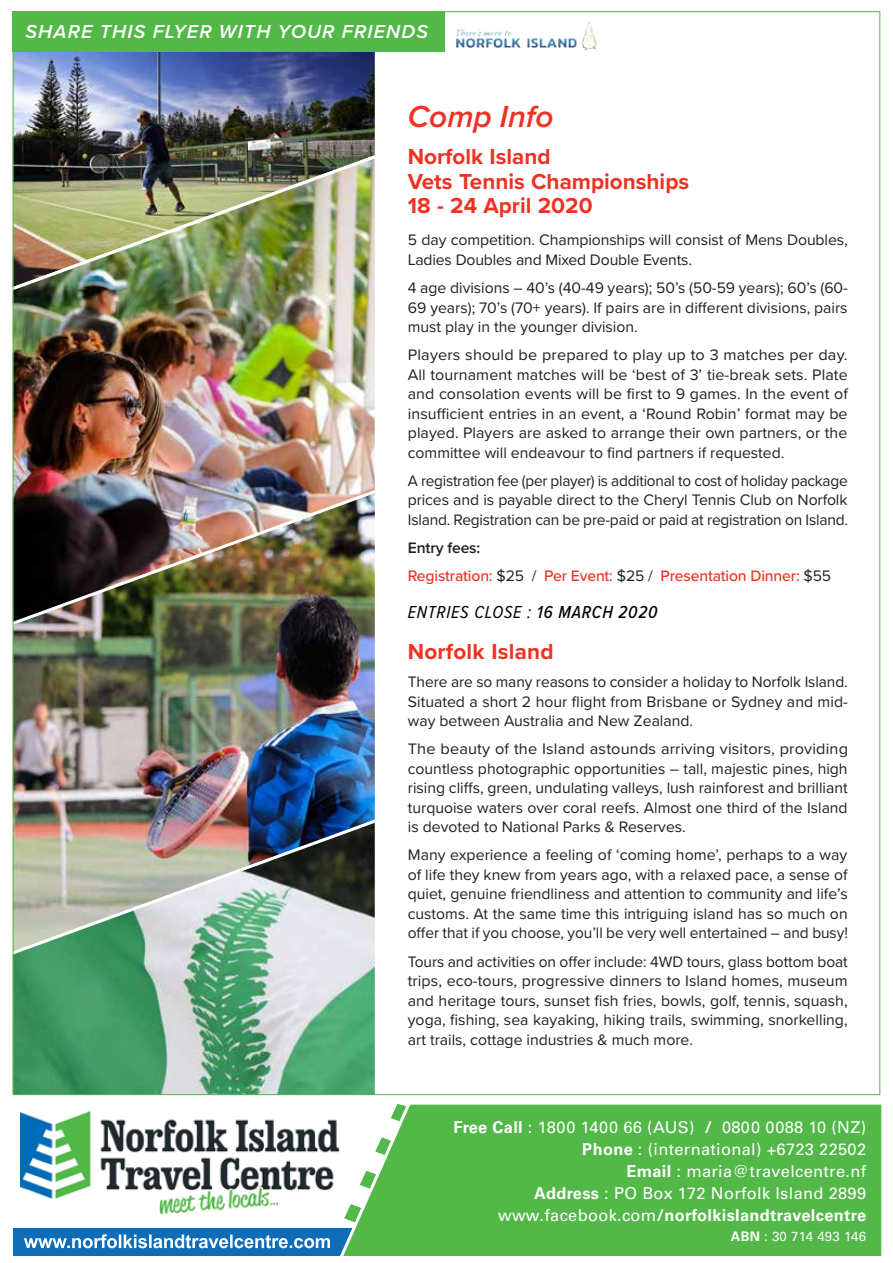
<style>
.page{position:relative;width:893px;height:1263px;background:#fff}
.page>*{position:absolute;margin:0;border:0;box-sizing:border-box;transform-origin:0 0}
.t1{font:italic 600 31.5px "Proxima Nova";color:#ee3224}
.t2{font:700 22.5px/24.5px "Proxima Nova";color:#ee3224}
.t3{font:italic 600 19.5px "Proxima Nova";letter-spacing:.06em;color:#fff}
.t4{font:italic 18px "Proxima Nova Cond";letter-spacing:.04em;color:#000}
.t5{font:16.35px/21.9px "Univers LT Std";letter-spacing:.02em;color:#fff;text-align:right}
.t6{font:15.75px/19.5px "Proxima Nova";color:#231f20;text-align:justify}
.t7{font:500 15.75px/28.2px "Proxima Nova";letter-spacing:-.01em;color:#ee3224}
.t8{font:13.2px "Univers LT Std";letter-spacing:.02em;color:#fff}
.s1{font-weight:600;color:#231f20}
.s2{font-weight:400;color:#231f20}
.s3{font-weight:500}
.s4{font-weight:700}
</style>
<div class="page">
<div style="left:13px;top:1228px;width:398px;height:28px;background:#0f6cb6"></div>
<img style="left:20px;top:1112px;width:316px;height:103px">
<svg style="left:24px;top:1234px;width:306px;height:14px"></svg>
<svg style="left:336px;top:1104px;width:546px;height:152px;background:#5dbc54"></svg>
<img style="left:15px;top:644px;width:360px;height:136px">
<img style="left:15px;top:780px;width:360px;height:313px">
<img style="left:15px;top:52px;width:360px;height:89px">
<img style="left:15px;top:141px;width:360px;height:503px">
<img style="left:456px;top:21px;width:141px;height:29px">
<div style="left:13px;top:11px;width:432px;height:41px;background:#52b848"></div>
<p class="t3" style="left:26px;top:17px;width:404px">SHARE THIS FLYER WITH YOUR FRIENDS</p>
<h1 class="t1" style="left:408px;top:93px;width:147px">Comp Info</h1>
<h2 class="t2" style="left:408px;top:144px;width:283px">Norfolk Island<br>Vets Tennis Championships<br>18 - 24 April 2020</h2>
<p class="t6" style="left:408px;top:230px;width:441px">5 day competition. Championships will consist of Mens Doubles,<br>Ladies Doubles and Mixed Double Events.</p>
<p class="t6" style="left:408px;top:277px;width:442px">4 age divisions – 40’s (40-49 years); 50’s (50-59 years); 60’s (60- 69 years); 70’s (70+ years). If pairs are in different divisions, pairs must play in the younger division.</p>
<p class="t6" style="left:408px;top:345px;width:442px">Players should be prepared to play up to 3 matches per day.<br>All tournament matches will be ‘best of 3’ tie-break sets. Plate and consolation events will be first to 9 games. In the event of insufficient entries in an event, a ‘Round Robin’ format may be played. Players are asked to arrange their own partners, or the committee will endeavour to find partners if requested.</p>
<p class="t6" style="left:408px;top:470px;width:442px">A registration fee (per player) is additional to cost of holiday package prices and is payable direct to the Cheryl Tennis Club on Norfolk Island. Registration can be pre-paid or paid at registration on Island.</p>
<p class="t7" style="left:408px;top:533px;width:425px"><span class="s1">Entry fees:<br></span>Registration: <span class="s2">$25 /</span> Per Event: <span class="s2">$25 /</span> Presentation Dinner: <span class="s2">$55</span></p>
<p class="t4" style="left:408px;top:599px;width:251px">ENTRIES CLOSE : <span class="s3">16 MARCH 2020</span></p>
<h2 class="t2" style="left:408px;top:639px;width:147px">Norfolk Island</h2>
<p class="t6" style="left:408px;top:671px;width:441px">There are so many reasons to consider a holiday to Norfolk Island.<br>Situated a short 2 hour flight from Brisbane or Sydney and mid&shy;way between Australia and New Zealand.</p>
<p class="t6" style="left:408px;top:738px;width:442px">The beauty of the Island astounds arriving visitors, providing countless photographic opportunities – tall, majestic pines, high rising cliffs, green, undulating valleys, lush rainforest and brilliant turquoise waters over coral reefs. Almost one third of the Island is devoted to National Parks &amp; Reserves.</p>
<p class="t6" style="left:408px;top:845px;width:442px">Many experience a feeling of ‘coming home’, perhaps to a way of life they knew from years ago, with a relaxed pace, a sense of quiet, genuine friendliness and attention to community and life’s customs. At the same time this intriguing island has so much on offer that if you choose, you’ll be very well entertained – and busy!</p>
<p class="t6" style="left:408px;top:951px;width:441px">Tours and activities on offer include: 4WD tours, glass bottom boat trips, eco-tours, progressive dinners to Island homes, museum and heritage tours, sunset fish fries, bowls, golf, tennis, squash, yoga, fishing, sea kayaking, hiking trails, swimming, snorkelling, art trails, cottage industries &amp; much more.</p>
<p class="t5" style="left:454px;top:1116px;width:414px"><span class="s4">Free Call</span> : 1800 1400 66 (AUS) <span class="s4">/</span> 0800 0088 10 (NZ)<br><span class="s4">Phone</span> : (international) +6723 22502<br><span class="s4">Email</span> : maria@travelcentre.nf<br><span class="s4">Address</span> : PO Box 172 Norfolk Island 2899 www.facebook.com<span class="s4">/norfolkislandtravelcentre</span></p>
<p class="t8" style="left:731px;top:1228px;width:137px"><span class="s4">ABN</span> : 30 714 493 146</p>
</div>
